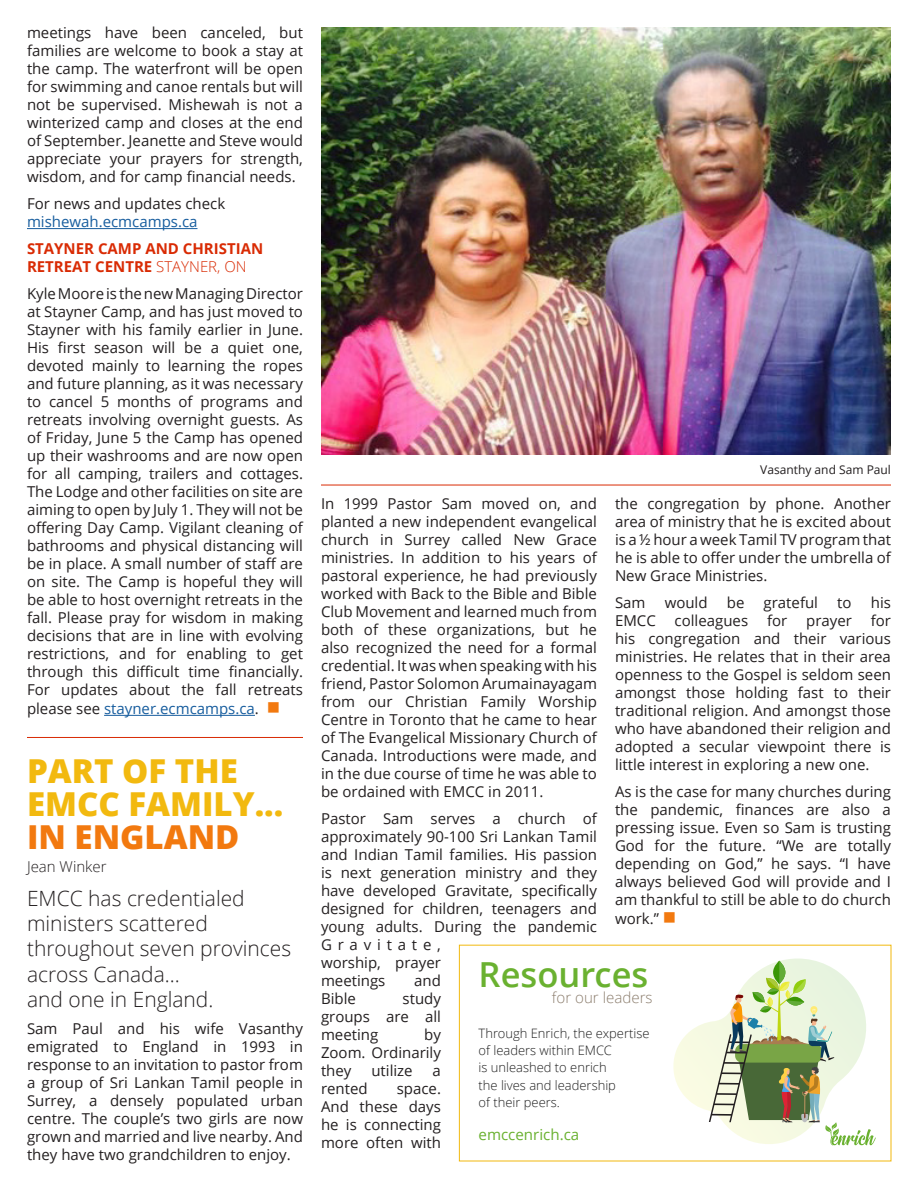
<style>
.page{position:relative;width:918px;height:1188px;background:#fff}
.page>*{position:absolute;margin:0;border:0;box-sizing:border-box;transform-origin:0 0}
.t1{font:600 34.5px "Open Sans";color:#6ab130}
.Heading{font:800 33px/33px "Open Sans";color:#f2b90f}
.t2{font:300 21px/25.2px "Open Sans";color:#231f20}
.t3{font:300 15.15px "Open Sans";color:#8c7e6e}
.t4{font:15.15px "Open Sans";color:#6ab130}
.t5{font:15px/18px "Open Sans";color:#231f20;text-align:justify}
.t6{font:700 15px/18px "Open Sans";color:#d92b04}
.t7{font:300 15px "Open Sans";color:#231f20}
.t8{font:300 12.9px/17.2px "Open Sans";color:#1d1d1d}
.t9{font:12px "Open Sans";color:#231f20}
.s1{color:#175d9e}
.s2{font-weight:300}
.s3{color:#f2790f}
</style>
<div class="page">
<hr style="left:27px;top:228px;width:171px;height:1px;background:#175d9e">
<hr style="left:104px;top:715px;width:151px;height:1px;background:#175d9e">
<img style="left:321px;top:27px;width:570px;height:427px">
<hr style="left:27px;top:737px;width:276px;height:1px;background:#d92b04">
<hr style="left:321px;top:485px;width:570px;height:1px;background:#d92b04">
<svg style="left:673px;top:959px;width:203px;height:187px"></svg>
<p class="t5" style="left:27px;top:24px;width:278px">meetings have been canceled, but families are welcome to book a stay at the camp. The waterfront will be open for swimming and canoe rentals but will not be supervised. Mishewah is not a winterized camp and closes at the end of September. Jeanette and Steve would appreciate your prayers for strength, wisdom, and for camp financial needs.</p>
<p class="t5" style="left:27px;top:195px;width:200px">For news and updates check <span class="s1">mishewah.ecmcamps.ca</span></p>
<p class="t6" style="left:27px;top:240px;width:238px">STAYNER CAMP AND CHRISTIAN<br>RETREAT CENTRE <span class="s2">STAYNER, ON</span></p>
<p class="t5" style="left:27px;top:285px;width:278px">Kyle Moore is the new Managing Director at Stayner Camp, and has just moved to Stayner with his family earlier in June.<br>His first season will be a quiet one, devoted mainly to learning the ropes and future planning, as it was necessary to cancel 5 months of programs and retreats involving overnight guests. As of Friday, June 5 the Camp has opened up their washrooms and are now open for all camping, trailers and cottages.<br>The Lodge and other facilities on site are aiming to open by July 1. They will not be offering Day Camp. Vigilant cleaning of bathrooms and physical distancing will be in place. A small number of staff are on site. The Camp is hopeful they will be able to host overnight retreats in the fall. Please pray for wisdom in making decisions that are in line with evolving restrictions, and for enabling to get through this difficult time financially.<br>For updates about the fall retreats please see <span class="s1">stayner.ecmcamps.ca</span>. <span class="s3">■</span></p>
<p class="Heading" style="left:27px;top:753px;width:258px">PART OF THE<br>EMCC FAMILY...<br><span class="s3">IN ENGLAND</span></p>
<p class="t7" style="left:27px;top:856px;width:81px">Jean Winker</p>
<p class="t2" style="left:27px;top:885px;width:266px">EMCC has credentialed ministers scattered throughout seven provinces across Canada…<br>and one in England.</p>
<p class="t5" style="left:27px;top:1019px;width:278px">Sam Paul and his wife Vasanthy emigrated to England in 1993 in response to an invitation to pastor from a group of Sri Lankan Tamil people in Surrey, a densely populated urban centre. The couple’s two girls are now grown and married and live nearby. And they have two grandchildren to enjoy.</p>
<p class="t9" style="left:760px;top:462px;width:132px">Vasanthy and Sam Paul</p>
<p class="t5" style="left:615px;top:494px;width:278px">the congregation by phone. Another area of ministry that he is excited about is a ½ hour a week Tamil TV program that he is able to offer under the umbrella of New Grace Ministries.</p>
<p class="t5" style="left:615px;top:593px;width:32px">Sam</p>
<p class="t5" style="left:665px;top:593px;width:44px">would</p>
<p class="t5" style="left:727px;top:593px;width:19px">be</p>
<p class="t5" style="left:764px;top:593px;width:56px">grateful</p>
<p class="t5" style="left:837px;top:593px;width:16px">to</p>
<p class="t5" style="left:871px;top:593px;width:22px">his</p>
<p class="t5" style="left:615px;top:611px;width:42px">EMCC</p>
<p class="t5" style="left:675px;top:611px;width:75px">colleagues</p>
<p class="t5" style="left:767px;top:611px;width:22px">for</p>
<p class="t5" style="left:806px;top:611px;width:47px">prayer</p>
<p class="t5" style="left:321px;top:494px;width:278px">In 1999 Pastor Sam moved on, and planted a new independent evangelical church in Surrey called New Grace ministries. In addition to his years of pastoral experience, he had previously worked with Back to the Bible and Bible Club Movement and learned much from both of these organizations, but he also recognized the need for a formal credential. It was when speaking with his friend, Pastor Solomon Arumainayagam from our Christian Family Worship Centre in Toronto that he came to hear of The Evangelical Missionary Church of Canada. Introductions were made, and in the due course of time he was able to be ordained with EMCC in 2011.</p>
<p class="t5" style="left:321px;top:809px;width:278px;text-align:left">Pastor Sam serves a church of approximately 90-100 Sri Lankan Tamil and Indian Tamil families. His passion is next generation ministry and they have developed Gravitate, specifically designed for children, teenagers and young adults. During the pandemic<br>Gravitate,<br>worship, prayer<br>meetings</p>
<p class="t5" style="left:615px;top:611px;width:278px;text-indent:256px">for his congregation and their various ministries. He relates that in their area openness to the Gospel is seldom seen amongst those holding fast to their traditional religion. And amongst those who have abandoned their religion and adopted a secular viewpoint there is little interest in exploring a new one.</p>
<p class="t5" style="left:615px;top:782px;width:278px">As is the case for many churches during the pandemic, finances are also a pressing issue. Even so Sam is trusting God for the future. “We are totally depending on God,” he says. “I have always believed God will provide and I am thankful to still be able to do church work.” <span class="s3">■</span></p>
<p class="t1" style="left:479px;top:951px;width:171px">Resources</p>
<p class="t3" style="left:552px;top:987px;width:102px">for our leaders</p>
<p class="t8" style="left:479px;top:1024px;width:172px">Through Enrich, the expertise of leaders within EMCC<br>is unleashed to enrich<br>the lives and leadership<br>of their peers.</p>
<p class="t4" style="left:479px;top:1124px;width:102px">emccenrich.ca</p>
<p class="t5" style="left:414px;top:971px;width:28px">and</p>
<p class="t5" style="left:321px;top:989px;width:122px;text-indent:82px">study groups are all meeting</p>
<p class="t5" style="left:321px;top:989px;width:36px">Bible</p>
<p class="t5" style="left:321px;top:1025px;width:122px;text-indent:103px">by Zoom. Ordinarily they</p>
<p class="t5" style="left:371px;top:1061px;width:43px">utilize</p>
<p class="t5" style="left:433px;top:1061px;width:10px">a</p>
<p class="t5" style="left:321px;top:1079px;width:48px">rented</p>
<p class="t5" style="left:321px;top:1079px;width:122px;text-indent:76px">space.<br>And these days he is connecting more often with</p>
</div>
